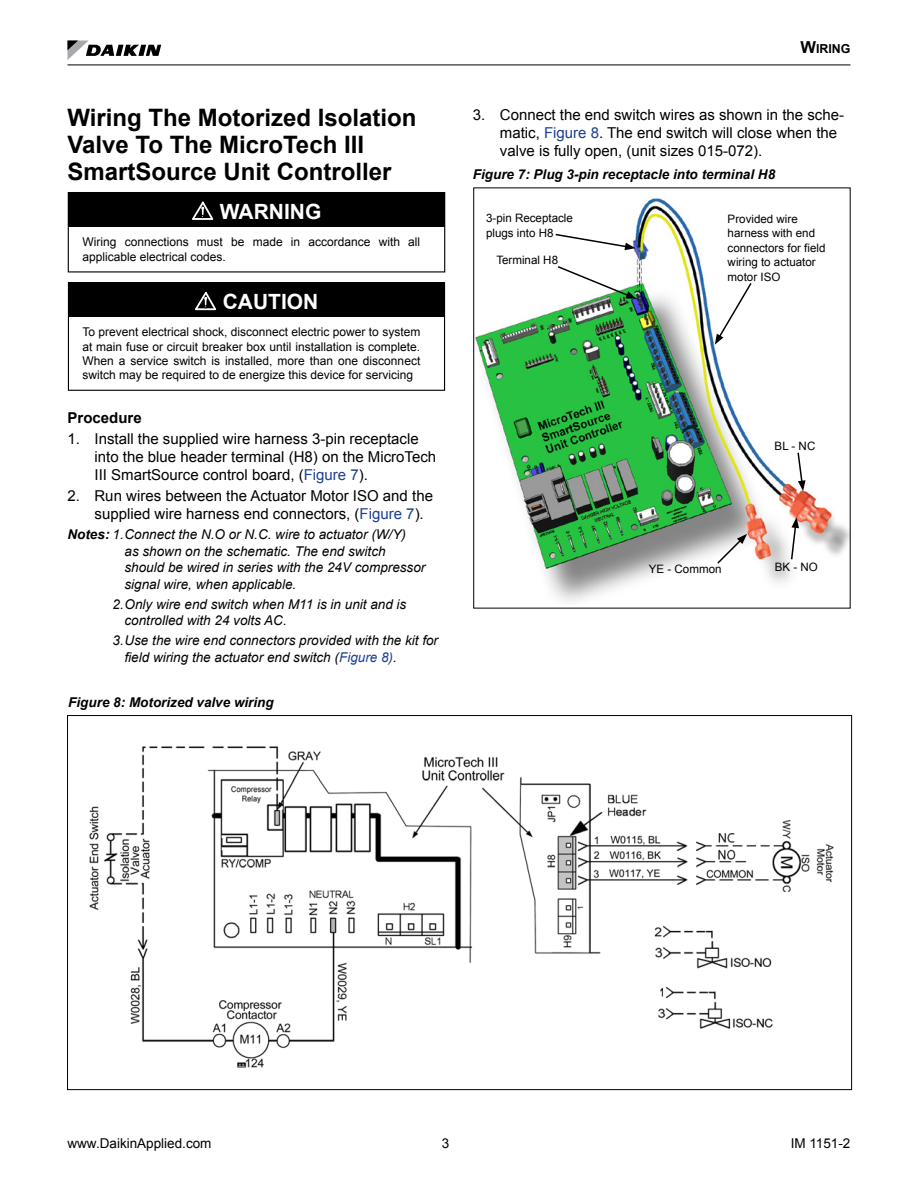
<style>
.page{position:relative;width:918px;height:1188px;background:#fff}
.page>*{position:absolute;margin:0;border:0;box-sizing:border-box;transform-origin:0 0}
.Secondary_Heading{font:700 24px/27px "Arial";color:#000}
.WARNING-CAUTION_Head{font:700 21px "Arial";color:#fff}
.t1{font:15px/18px "Arial";color:#000}
.Third_Level_Heading{font:700 15px "Arial";color:#000}
.Notes-Numbered{font:italic 13.5px/16.5px "Arial";color:#000}
.t2{font:italic 700 13.5px "Arial";color:#000}
.t3{font:13.5px "Arial";color:#000}
.Section_Page_Heading{font:700 12.3px "Arial";color:#000}
.WARNING-CAUTION_Text{font:12px/14.4px "Arial";color:#000}
.Figure_Callout-Align{font:11.55px/14.5px "Arial";color:#000}
.s1{color:#1c3f94}
.s2{font-weight:700}
.s3{font-size:16.5px}
</style>
<div class="page">
<svg style="left:67px;top:41px;width:94px;height:19px"></svg>
<hr style="left:68px;top:65px;width:782px;height:1px;background:#000">
<div style="left:68px;top:192px;width:377px;height:35px;background:#000"></div>
<svg style="left:192px;top:202px;width:21px;height:18px"></svg>
<div style="left:68px;top:192px;width:377px;height:80px;border:1px solid #000"></div>
<div style="left:68px;top:282px;width:377px;height:35px;background:#000"></div>
<div style="left:195px;top:291px;width:22px;height:20px;border:1px solid #000"></div>
<svg style="left:195px;top:292px;width:21px;height:18px"></svg>
<div style="left:68px;top:282px;width:377px;height:109px;border:1px solid #000"></div>
<img style="left:475px;top:198px;width:374px;height:403px">
<svg style="left:556px;top:265px;width:81px;height:34px"></svg>
<svg style="left:554px;top:233px;width:82px;height:17px"></svg>
<svg style="left:716px;top:534px;width:31px;height:31px"></svg>
<svg style="left:715px;top:281px;width:38px;height:64px"></svg>
<svg style="left:796px;top:451px;width:10px;height:40px"></svg>
<svg style="left:790px;top:517px;width:9px;height:44px"></svg>
<img style="left:89px;top:746px;width:745px;height:322px">
<p class="Secondary_Heading" style="left:68px;top:105px;width:351px">Wiring The Motorized Isolation<br>Valve To The MicroTech III<br>SmartSource Unit Controller</p>
<p class="WARNING-CAUTION_Head" style="left:220px;top:197px;width:103px">WARNING</p>
<p class="WARNING-CAUTION_Text" style="left:82px;top:235px;width:339px">Wiring connections must be made in accordance with all applicable electrical codes.</p>
<p class="WARNING-CAUTION_Head" style="left:223px;top:288px;width:97px">CAUTION</p>
<p class="WARNING-CAUTION_Text" style="left:83px;top:325px;width:339px;text-align:justify">To prevent electrical shock, disconnect electric power to system at main fuse or circuit breaker box until installation is complete.<br>When a service switch is installed, more than one disconnect switch may be required to de energize this device for servicing</p>
<p class="Third_Level_Heading" style="left:68px;top:407px;width:76px">Procedure</p>
<p class="t1" style="left:94px;top:430px;width:343px;text-indent:-27px">1. Install the supplied wire harness 3-pin receptacle into the blue header terminal (H8) on the MicroTech<br>III SmartSource control board, (<span class="s1">Figure 7</span>).</p>
<p class="t1" style="left:94px;top:487px;width:340px;text-indent:-27px">2. Run wires between the Actuator Motor ISO and the supplied wire harness end connectors, (<span class="s1">Figure 7</span>).</p>
<p class="Notes-Numbered" style="left:125px;top:526px;width:302px;text-indent:-57px"><span class="s2">Notes:</span> 1.Connect the N.O or N.C. wire to actuator (W/Y)<br>as shown on the schematic. The end switch should be wired in series with the 24V compressor signal wire, when applicable.</p>
<p class="Notes-Numbered" style="left:125px;top:596px;width:283px;text-indent:-12px">2.Only wire end switch when M11 is in unit and is controlled with 24 volts AC.</p>
<p class="Notes-Numbered" style="left:125px;top:632px;width:315px;text-indent:-12px">3.Use the wire end connectors provided with the kit for field wiring the actuator end switch (<span class="s1">Figure 8)</span>.</p>
<p class="t2" style="left:68px;top:693px;width:207px">Figure 8: Motorized valve wiring</p>
<p class="Section_Page_Heading" style="left:801px;top:41px;width:51px"><span class="s3">W</span>iring</p>
<p class="t1" style="left:500px;top:106px;width:346px;text-indent:-27px">3. Connect the end switch wires as shown in the sche&shy;matic, <span class="s1">Figure 8</span>. The end switch will close when the valve is fully open, (unit sizes 015-072).</p>
<p class="t2" style="left:473px;top:165px;width:304px">Figure 7: Plug 3-pin receptacle into terminal H8</p>
<p class="Figure_Callout-Align" style="left:486px;top:211px;width:88px">3-pin Receptacle plugs into H8</p>
<p class="Figure_Callout-Align" style="left:496px;top:252px;width:63px">Terminal H8</p>
<p class="Figure_Callout-Align" style="left:728px;top:212px;width:99px">Provided wire harness with end connectors for field wiring to actuator motor ISO</p>
<p class="Figure_Callout-Align" style="left:775px;top:439px;width:42px">BL - NC</p>
<p class="Figure_Callout-Align" style="left:649px;top:562px;width:74px">YE - Common</p>
<p class="Figure_Callout-Align" style="left:775px;top:560px;width:45px">BK - NO</p>
<p class="t3" style="left:68px;top:1134px;width:146px">www.DaikinApplied.com</p>
<p class="t3" style="left:442px;top:1134px;width:9px">3</p>
<p class="t3" style="left:791px;top:1134px;width:61px">IM 1151-2</p>
</div>
